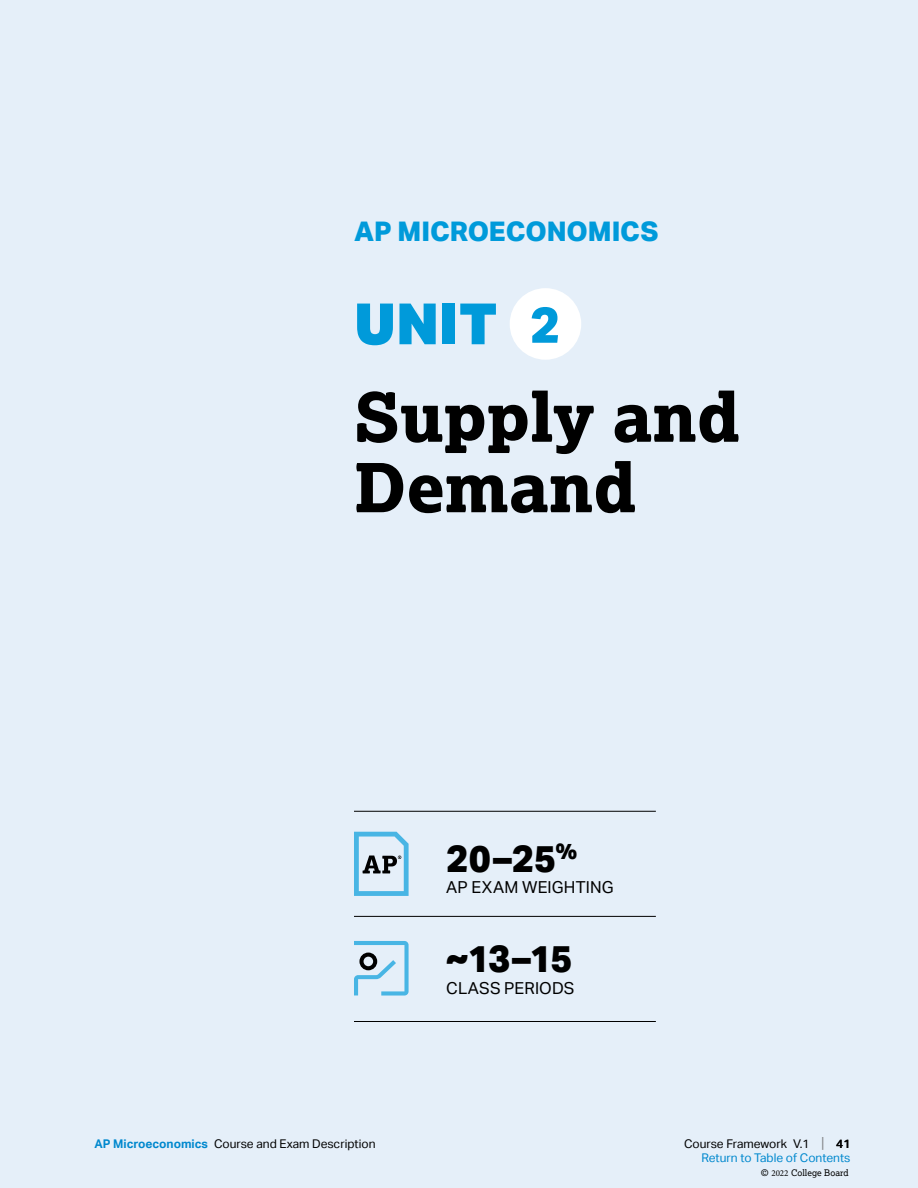
<style>
.page{position:relative;width:918px;height:1188px;background:#e5eff9}
.page>*{position:absolute;margin:0;border:0;box-sizing:border-box;transform-origin:0 0}
.t1{font:800 67.5px/70.5px "Lexia";color:#000}
.t2{font:900 57px "Aktiv Grotesk";color:#009ada}
.t3{font:800 37.5px "Aktiv Grotesk";letter-spacing:-.02em;color:#000}
.t4{font:800 27px "Aktiv Grotesk";letter-spacing:-.005em;color:#009ada}
.t5{font:16.5px "Aktiv Grotesk";letter-spacing:.01em;color:#000}
.t6{font:12px "Aktiv Grotesk";color:#000}
.t7{font:12px "Aktiv Grotesk";color:#0088ce}
.t8{font:500 12px "Aktiv Grotesk";color:#000}
.t9{font:9px "Lexia";color:#000}
.s1{font-weight:800;font-size:50.4px}
.s2{font-weight:700;color:#0088ce}
.s3{font-size:15px;color:#808285}
.s4{font-family:"Minion Pro"}
</style>
<div class="page">
<div style="left:510px;top:288px;width:71px;height:72px;background:#fff;border-radius:50%"></div>
<svg style="left:354px;top:832px;width:55px;height:64px"></svg>
<hr style="left:354px;top:811px;width:302px;height:1px;background:#000">
<hr style="left:354px;top:916px;width:302px;height:1px;background:#000">
<hr style="left:354px;top:1021px;width:302px;height:1px;background:#000">
<svg style="left:354px;top:941px;width:55px;height:55px"></svg>
<h3 class="t4" style="left:354px;top:214px;width:306px">AP MICROECONOMICS</h3>
<h2 class="t2" style="left:354px;top:287px;width:207px">UNIT <span class="s1">2</span></h2>
<h1 class="t1" style="left:354px;top:381px;width:387px">Supply and<br>Demand</h1>
<h3 class="t3" style="left:446px;top:834px;width:133px">20–25<sup>%</sup></h3>
<h3 class="t5" style="left:446px;top:878px;width:169px">AP EXAM WEIGHTING</h3>
<h3 class="t3" style="left:446px;top:935px;width:127px">~13–15</h3>
<h3 class="t5" style="left:446px;top:978px;width:130px">CLASS PERIODS</h3>
<p class="t6" style="left:95px;top:1136px;width:283px"><span class="s2">AP Microeconomics</span> Course and Exam Description</p>
<p class="t6" style="left:684px;top:1136px;width:142px">Course Framework V.1 <span class="s3">|</span></p>
<p class="t8" style="left:836px;top:1136px;width:16px">41</p>
<p class="t7" style="left:701px;top:1151px;width:151px">Return to Table of Contents</p>
<p class="t9" style="left:761px;top:1167px;width:89px">© <span class="s4">2022</span> College Board</p>
</div>
